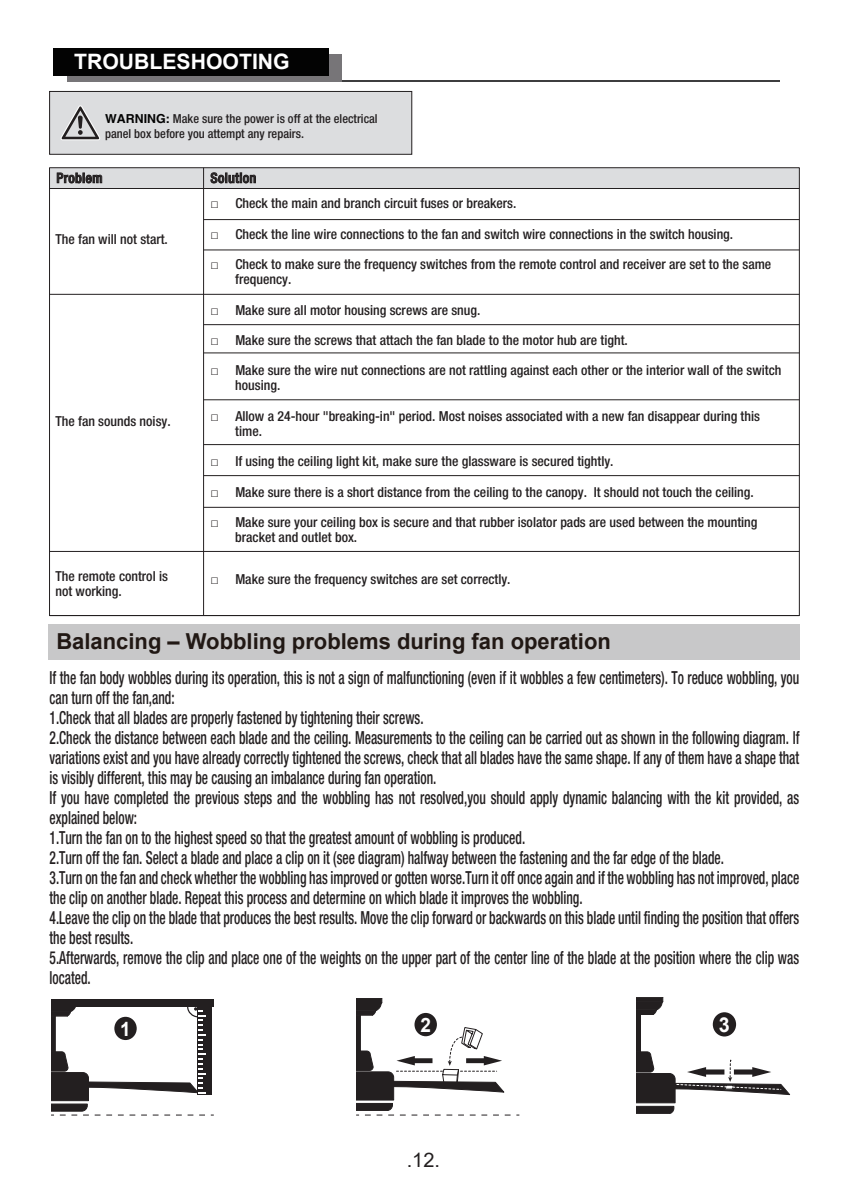
<style>
.page{position:relative;width:842px;height:1191px;background:#fff}
.page>*{position:absolute;margin:0;border:0;box-sizing:border-box;transform-origin:0 0}
.t1{font:700 22px "Arial";color:#211814}
.t2{font:700 21.2px "Arial";color:#fff}
.t3{font:700 20.6px "Arial";color:#fff;scale:.96 1}
.t4{font:20px "Arial";color:#231f20}
.t5{font:700 19.8px "Arial";color:#fff;scale:.96 1}
.t6{font:500 condensed 18px/20px "Helvetica Neue LT Std";color:#231f20;scale:.75 1}
.t7{font:500 condensed 13.8px/15.2px "Helvetica Neue LT Std";color:#231f20}
.t8{font:500 condensed 13.8px "Helvetica Neue LT Std";letter-spacing:.025em;color:#231f20}
.t9{font:500 condensed 12.4px/14.8px "Helvetica Neue LT Std";color:#231f20}
.s1{font-family:"Helvetica";font-weight:700;font-stretch:normal;color:#030303}
.s2{font-family:"Arial";font-weight:700;font-stretch:normal}
</style>
<div class="page">
<div style="left:48px;top:624px;width:751px;height:36px;background:#c8c8c9"></div>
<svg style="left:636px;top:997px;width:155px;height:116px"></svg>
<svg style="left:51px;top:999px;width:163px;height:116px"></svg>
<svg style="left:356px;top:998px;width:163px;height:117px"></svg>
<hr style="left:50px;top:551px;width:749px;height:1px;background:#231f20">
<div style="left:50px;top:168px;width:749px;height:20px;background:#dcdddf"></div>
<svg style="left:57px;top:172px;width:45px;height:11px"></svg>
<svg style="left:210px;top:172px;width:46px;height:11px"></svg>
<hr style="left:50px;top:188px;width:749px;height:1px;background:#231f20">
<hr style="left:203px;top:168px;width:1px;height:447px;background:#231f20">
<hr style="left:204px;top:219px;width:595px;height:1px;background:#231f20">
<hr style="left:204px;top:249px;width:595px;height:1px;background:#231f20">
<hr style="left:50px;top:294px;width:749px;height:1px;background:#231f20">
<hr style="left:204px;top:324px;width:595px;height:1px;background:#231f20">
<hr style="left:204px;top:352px;width:595px;height:1px;background:#231f20">
<hr style="left:204px;top:399px;width:595px;height:1px;background:#231f20">
<hr style="left:204px;top:444px;width:595px;height:1px;background:#231f20">
<hr style="left:204px;top:475px;width:595px;height:1px;background:#231f20">
<hr style="left:204px;top:507px;width:595px;height:1px;background:#231f20">
<div style="left:50px;top:91px;width:362px;height:63px;background:#dcdddf"></div>
<div style="left:49px;top:91px;width:363px;height:64px;border:1px solid #231f20"></div>
<svg style="left:61px;top:105px;width:39px;height:35px"></svg>
<hr style="left:339px;top:80px;width:440px;height:2px;background:#3e3e3f">
<div style="left:68px;top:54px;width:274px;height:28px;background:#777578"></div>
<div style="left:54px;top:49px;width:275px;height:27px;background:#030303"></div>
<p class="t2" style="left:74px;top:47px;width:217px">TROUBLESHOOTING</p>
<p class="t9" style="left:105px;top:111px;width:274px"><span class="s1">WARNING:</span> Make sure the power is off at the electrical panel box before you attempt any repairs.</p>
<p class="t8" style="left:56px;top:170px;width:48px">Problem</p>
<p class="t8" style="left:210px;top:170px;width:47px">Solution</p>
<p class="t7" style="left:210px;top:196px;width:307px"><span class="s2">□</span> Check the main and branch circuit fuses or breakers.</p>
<p class="t7" style="left:210px;top:226px;width:524px"><span class="s2">□</span> Check the line wire connections to the fan and switch wire connections in the switch housing.</p>
<p class="t7" style="left:235px;top:256px;width:538px;text-indent:-25px"><span class="s2">□</span> Check to make sure the frequency switches from the remote control and receiver are set to the same frequency.</p>
<p class="t7" style="left:210px;top:302px;width:271px"><span class="s2">□</span> Make sure all motor housing screws are snug.</p>
<p class="t7" style="left:210px;top:332px;width:419px"><span class="s2">□</span> Make sure the screws that attach the fan blade to the motor hub are tight.</p>
<p class="t7" style="left:235px;top:362px;width:548px;text-indent:-25px"><span class="s2">□</span> Make sure the wire nut connections are not rattling against each other or the interior wall of the switch housing.</p>
<p class="t7" style="left:235px;top:408px;width:526px;text-indent:-25px"><span class="s2">□</span> Allow a 24-hour "breaking-in" period. Most noises associated with a new fan disappear during this time.</p>
<p class="t7" style="left:210px;top:453px;width:405px"><span class="s2">□</span> If using the ceiling light kit, make sure the glassware is secured tightly.</p>
<p class="t7" style="left:210px;top:484px;width:545px"><span class="s2">□</span> Make sure there is a short distance from the ceiling to the canopy. It should not touch the ceiling.</p>
<p class="t7" style="left:235px;top:514px;width:524px;text-indent:-25px"><span class="s2">□</span> Make sure your ceiling box is secure and that rubber isolator pads are used between the mounting bracket and outlet box.</p>
<p class="t7" style="left:55px;top:231px;width:114px">The fan will not start.</p>
<p class="t7" style="left:55px;top:414px;width:117px">The fan sounds noisy.</p>
<p class="t7" style="left:55px;top:568px;width:114px">The remote control is</p>
<p class="t7" style="left:210px;top:571px;width:302px"><span class="s2">□</span> Make sure the frequency switches are set correctly.</p>
<p class="t7" style="left:55px;top:583px;width:68px">not working.</p>
<p class="t1" style="left:56px;top:626px;width:556px">Balancing – Wobbling problems during fan operation</p>
<p class="t6" style="left:50px;top:667px;width:1001px">If the fan body wobbles during its operation, this is not a sign of malfunctioning (even if it wobbles a few centimeters). To reduce wobbling, you can turn off the fan,and:<br>1.Check that all blades are properly fastened by tightening their screws.<br>2.Check the distance between each blade and the ceiling. Measurements to the ceiling can be carried out as shown in the following diagram. If variations exist and you have already correctly tightened the screws, check that all blades have the same shape. If any of them have a shape that is visibly different, this may be causing an imbalance during fan operation.<br>If you have completed the previous steps and the wobbling has not resolved,you should apply dynamic balancing with the kit provided, as explained below:<br>1.Turn the fan on to the highest speed so that the greatest amount of wobbling is produced.<br>2.Turn off the fan. Select a blade and place a clip on it (see diagram) halfway between the fastening and the far edge of the blade.<br>3.Turn on the fan and check whether the wobbling has improved or gotten worse.Turn it off once again and if the wobbling has not improved, place the clip on another blade. Repeat this process and determine on which blade it improves the wobbling.<br>4.Leave the clip on the blade that produces the best results. Move the clip forward or backwards on this blade until finding the position that offers the best results.<br>5.Afterwards, remove the clip and place one of the weights on the upper part of the center line of the blade at the position where the clip was located.</p>
<p class="t5" style="left:120px;top:1014px;width:12px">1</p>
<p class="t5" style="left:420px;top:1011px;width:13px">2</p>
<p class="t3" style="left:719px;top:1010px;width:13px">3</p>
<p class="t4" style="left:407px;top:1145px;width:35px">.12.</p>
</div>
